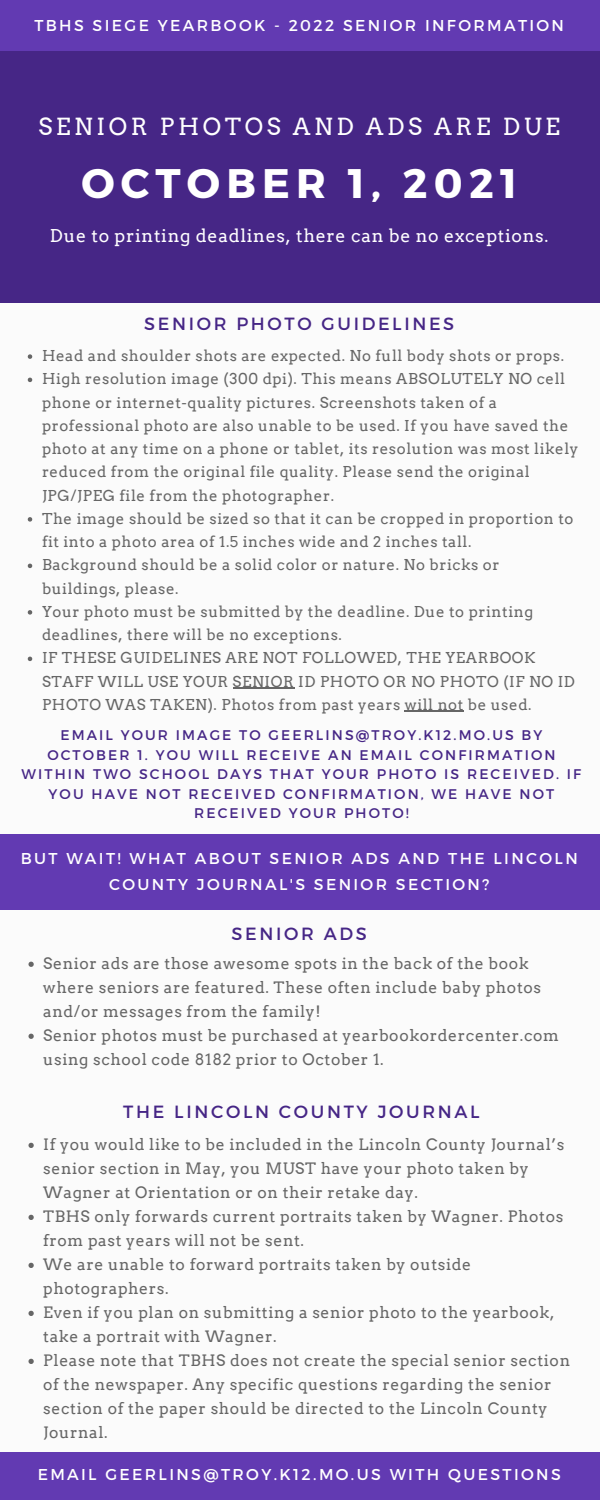
<style>
.page{position:relative;width:600px;height:1500px;background:#462686}
.page>*{position:absolute;margin:0;border:0;box-sizing:border-box;transform-origin:0 0}
.t1{font:700 41.3px "Montserrat";letter-spacing:.15em;color:#fff}
.t2{font:23.6px "Arvo";letter-spacing:.15em;color:#fff}
.t3{font:17.7px "Montserrat";letter-spacing:.15em;color:#462686}
.t4{font:17.7px "Arvo";letter-spacing:.04em;color:#fff}
.t5{font:15.7px/24px "Arvo";letter-spacing:.04em;color:#666}
.t6{font:15.7px/25.5px "Montserrat";letter-spacing:.15em;color:#fff;text-align:center}
.t7{font:15px/23.2px "Arvo";letter-spacing:.04em;color:#666}
.t8{font:14px/19.5px "Montserrat";letter-spacing:.15em;color:#462686;text-align:center}
</style>
<div class="page">
<div style="left:0;top:0;width:600px;height:51px;background:#623ab2"></div>
<div style="left:0;top:834px;width:600px;height:76px;background:#623ab2"></div>
<div style="left:0;top:303px;width:600px;height:531px;background:#fbfbfb"></div>
<svg style="left:28px;top:354px;width:4px;height:5px"></svg>
<svg style="left:28px;top:378px;width:4px;height:4px"></svg>
<svg style="left:28px;top:517px;width:4px;height:5px"></svg>
<svg style="left:28px;top:564px;width:4px;height:4px"></svg>
<svg style="left:28px;top:610px;width:4px;height:5px"></svg>
<svg style="left:28px;top:657px;width:4px;height:4px"></svg>
<hr style="left:233px;top:687px;width:61px;height:2px;background:#666">
<hr style="left:405px;top:711px;width:59px;height:1px;background:#666">
<div style="left:0;top:910px;width:600px;height:590px;background:#fbfbfb"></div>
<svg style="left:28px;top:962px;width:6px;height:5px"></svg>
<svg style="left:28px;top:1034px;width:6px;height:5px"></svg>
<div style="left:0;top:1452px;width:600px;height:48px;background:#623ab2"></div>
<svg style="left:28px;top:1143px;width:6px;height:5px"></svg>
<svg style="left:28px;top:1215px;width:6px;height:5px"></svg>
<svg style="left:28px;top:1263px;width:6px;height:5px"></svg>
<svg style="left:28px;top:1311px;width:6px;height:5px"></svg>
<svg style="left:28px;top:1359px;width:6px;height:5px"></svg>
<p class="t6" style="left:34px;top:12px;width:531px">TBHS SIEGE YEARBOOK - 2022 SENIOR INFORMATION</p>
<p class="t2" style="left:38px;top:112px;width:523px">SENIOR PHOTOS AND ADS ARE DUE</p>
<p class="t1" style="left:81px;top:157px;width:437px">OCTOBER 1, 2021</p>
<p class="t4" style="left:50px;top:225px;width:500px">Due to printing deadlines, there can be no exceptions.</p>
<p class="t3" style="left:144px;top:312px;width:312px">SENIOR PHOTO GUIDELINES</p>
<p class="t7" style="left:42px;top:344px;width:524px">Head and shoulder shots are expected. No full body shots or props.</p>
<p class="t7" style="left:42px;top:367px;width:538px">High resolution image (300 dpi). This means ABSOLUTELY NO cell phone or internet-quality pictures. Screenshots taken of a professional photo are also unable to be used. If you have saved the photo at any time on a phone or tablet, its resolution was most likely reduced from the original file quality. Please send the original JPG/JPEG file from the photographer.</p>
<p class="t7" style="left:42px;top:507px;width:533px">The image should be sized so that it can be cropped in proportion to fit into a photo area of 1.5 inches wide and 2 inches tall.</p>
<p class="t7" style="left:42px;top:553px;width:459px">Background should be a solid color or nature. No bricks or buildings, please.</p>
<p class="t7" style="left:42px;top:600px;width:493px">Your photo must be submitted by the deadline. Due to printing deadlines, there will be no exceptions.</p>
<p class="t7" style="left:42px;top:646px;width:535px">IF THESE GUIDELINES ARE NOT FOLLOWED, THE YEARBOOK<br>STAFF WILL USE YOUR SENIOR ID PHOTO OR NO PHOTO (IF NO ID<br>PHOTO WAS TAKEN). Photos from past years will not be used.</p>
<p class="t8" style="left:22px;top:725px;width:561px">EMAIL YOUR IMAGE TO GEERLINS@TROY.K12.MO.US BY OCTOBER 1. YOU WILL RECEIVE AN EMAIL CONFIRMATION WITHIN TWO SCHOOL DAYS THAT YOUR PHOTO IS RECEIVED. IF YOU HAVE NOT RECEIVED CONFIRMATION, WE HAVE NOT RECEIVED YOUR PHOTO!</p>
<p class="t6" style="left:21px;top:845px;width:559px">BUT WAIT! WHAT ABOUT SENIOR ADS AND THE LINCOLN<br>COUNTY JOURNAL'S SENIOR SECTION?</p>
<p class="t3" style="left:232px;top:923px;width:137px">SENIOR ADS</p>
<p class="t5" style="left:43px;top:952px;width:499px">Senior ads are those awesome spots in the back of the book where seniors are featured. These often include baby photos and/or messages from the family!</p>
<p class="t5" style="left:43px;top:1024px;width:517px">Senior photos must be purchased at yearbookordercenter.com using school code 8182 prior to October 1.</p>
<p class="t3" style="left:123px;top:1100px;width:358px">THE LINCOLN COUNTY JOURNAL</p>
<p class="t5" style="left:43px;top:1133px;width:523px">If you would like to be included in the Lincoln County Journal’s senior section in May, you MUST have your photo taken by<br>Wagner at Orientation or on their retake day.</p>
<p class="t5" style="left:43px;top:1205px;width:522px">TBHS only forwards current portraits taken by Wagner. Photos from past years will not be sent.</p>
<p class="t5" style="left:43px;top:1253px;width:429px">We are unable to forward portraits taken by outside photographers.</p>
<p class="t5" style="left:43px;top:1301px;width:513px">Even if you plan on submitting a senior photo to the yearbook, take a portrait with Wagner.</p>
<p class="t5" style="left:43px;top:1349px;width:528px">Please note that TBHS does not create the special senior section of the newspaper. Any specific questions regarding the senior section of the paper should be directed to the Lincoln County Journal.</p>
<p class="t6" style="left:38px;top:1461px;width:525px">EMAIL GEERLINS@TROY.K12.MO.US WITH QUESTIONS</p>
</div>
